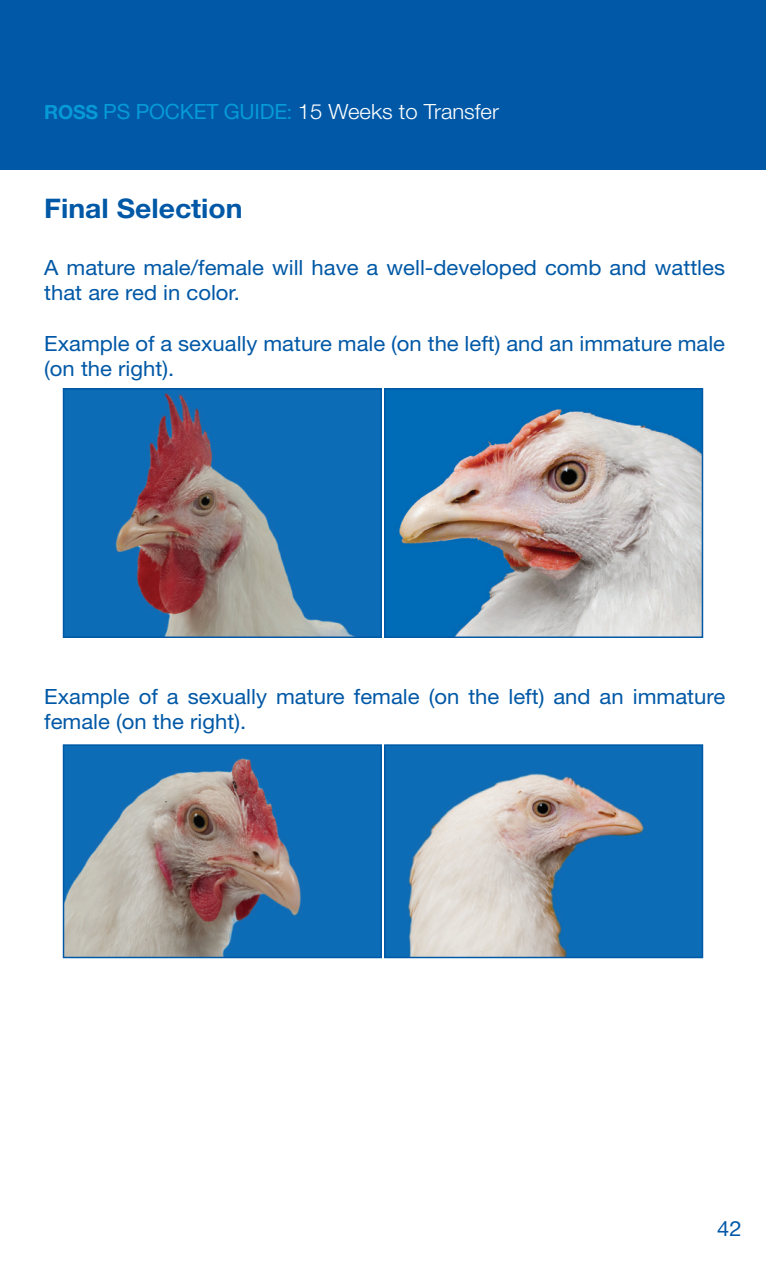
<style>
.page{position:relative;width:766px;height:1276px;background:#fff}
.page>*{position:absolute;margin:0;border:0;box-sizing:border-box;transform-origin:0 0}
.t1{font:700 27px "Helvetica Neue";color:#0158a6;scale:1.05 1}
.t2{font:21px/25.2px "Helvetica Neue";color:#0158a6;scale:1.05 1}
.t3{font:300 21px "Helvetica Neue";color:#fff;scale:1.05 1}
.s1{font-weight:700;font-size:19.5px;color:#069ad9}
.s2{font-weight:400;color:#069ad9}
.s3{font-weight:400;font-size:19.5px;color:#069ad9}
</style>
<div class="page">
<div style="left:0;top:0;width:765px;height:170px;background:#0158a6"></div>
<img style="left:66px;top:747px;width:313px;height:208px">
<div style="left:63px;top:744px;width:319px;height:214px;border:2px solid #0158a6"></div>
<img style="left:387px;top:747px;width:313px;height:208px">
<div style="left:384px;top:744px;width:319px;height:214px;border:2px solid #0158a6"></div>
<img style="left:66px;top:391px;width:313px;height:244px">
<div style="left:63px;top:388px;width:319px;height:250px;border:2px solid #0158a6"></div>
<img style="left:387px;top:391px;width:313px;height:244px">
<div style="left:384px;top:388px;width:319px;height:250px;border:2px solid #0158a6"></div>
<p class="t3" style="left:44px;top:98px;width:434px"><span class="s1">ROSS</span> <span class="s2">PS POCKET GUIDE</span><span class="s3">:</span> 15 Weeks to Transfer</p>
<p class="t1" style="left:44px;top:191px;width:190px">Final Selection</p>
<p class="t2" style="left:44px;top:255px;width:649px">A mature male/female will have a well-developed comb and wattles that are red in color.</p>
<p class="t2" style="left:44px;top:330px;width:649px">Example of a sexually mature male (on the left) and an immature male (on the right).</p>
<p class="t2" style="left:44px;top:683px;width:649px">Example of a sexually mature female (on the left) and an immature female (on the right).</p>
<p class="t2" style="left:717px;top:1215px;width:25px">42</p>
</div>
